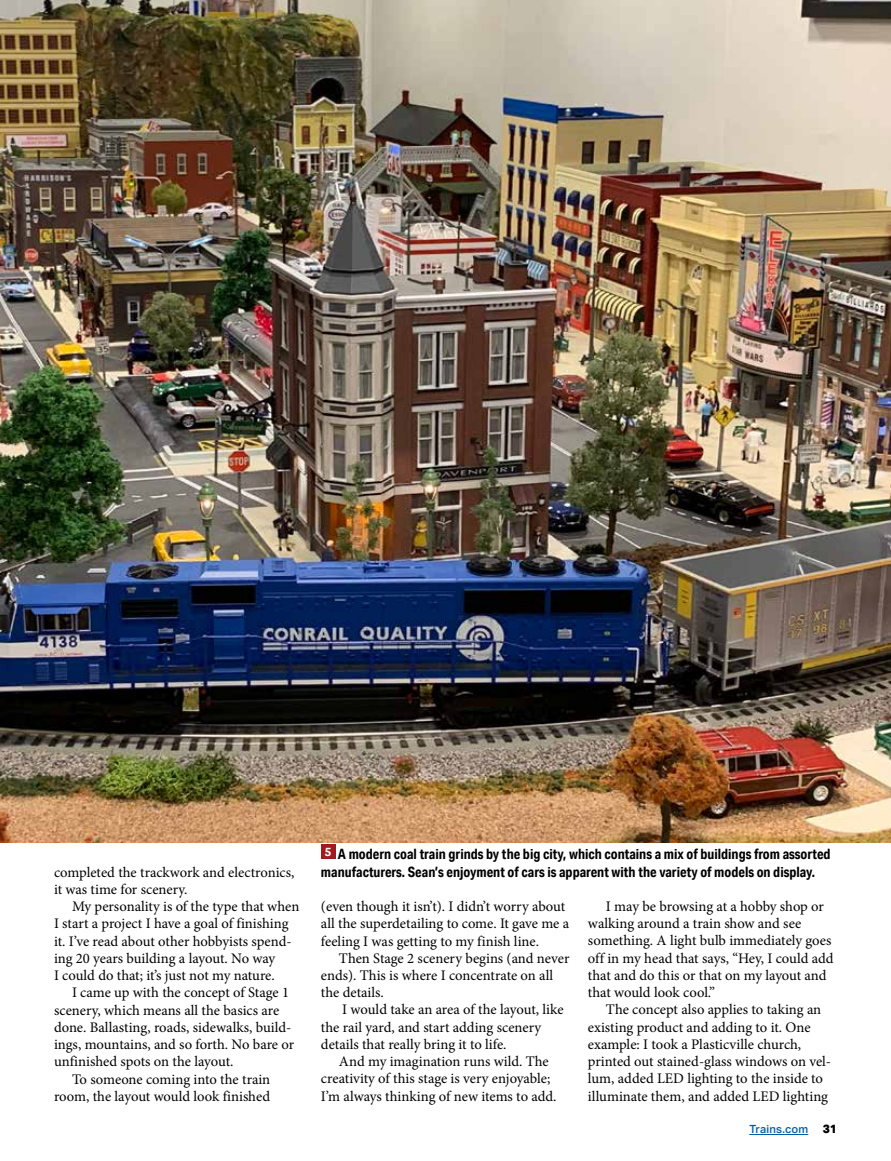
<style>
.page{position:relative;width:891px;height:1161px;background:#fff}
.page>*{position:absolute;margin:0;border:0;box-sizing:border-box;transform-origin:0 0}
.t1{font:14.7px/17.2px "Minion Pro";color:#000}
.t2{font:700 14.25px/17.2px "Aktiv Grotesk Cd";color:#000}
.t3{font:500 11.25px "Aktiv Grotesk";letter-spacing:.015em;color:#005da4}
.s1{font-weight:800;font-size:12px;color:#000}
</style>
<div class="page">
<img style="left:0;top:0;width:891px;height:842px">
<hr style="left:749px;top:1134px;width:59px;height:1px;background:#005da4">
<div style="left:321px;top:844px;width:14px;height:15px;background:#a11a1e"></div>
<p class="t1" style="left:54px;top:863px;width:242px">completed the trackwork and electronics, it was time for scenery.</p>
<p class="t1" style="left:54px;top:898px;width:247px;text-indent:18px">My personality is of the type that when I start a project I have a goal of finishing it. I’ve read about other hobbyists spend&shy;ing 20 years building a layout. No way<br>I could do that; it’s just not my nature.</p>
<p class="t1" style="left:72px;top:984px;width:219px">I came up with the concept of Stage 1</p>
<p class="t1" style="left:54px;top:1001px;width:227px">scenery, which means all the basics are</p>
<p class="t1" style="left:54px;top:1019px;width:239px">done. Ballasting, roads, sidewalks, build-</p>
<p class="t1" style="left:54px;top:1036px;width:242px">ings, mountains, and so forth. No bare or</p>
<p class="t1" style="left:54px;top:1053px;width:181px">unfinished spots on the layout.</p>
<p class="t1" style="left:72px;top:1070px;width:200px">To someone coming into the train</p>
<p class="t1" style="left:54px;top:1088px;width:218px">room, the layout would look finished</p>
<p class="t2" style="left:321px;top:845px;width:511px"><sup>5</sup> A modern coal train grinds by the big city, which contains a mix of buildings from assorted manufacturers. Sean’s enjoyment of cars is apparent with the variety of models on display.</p>
<p class="t1" style="left:321px;top:898px;width:250px">(even though it isn’t). I didn’t worry about all the superdetailing to come. It gave me a feeling I was getting to my finish line.</p>
<p class="t1" style="left:321px;top:950px;width:250px;text-indent:18px">Then Stage 2 scenery begins (and never ends). This is where I concentrate on all the details.</p>
<p class="t1" style="left:321px;top:1001px;width:244px;text-indent:21px">I would take an area of the layout, like the rail yard, and start adding scenery details that really bring it to life.</p>
<p class="t1" style="left:321px;top:1053px;width:237px;text-indent:18px">And my imagination runs wild. The creativity of this stage is very enjoyable;<br>I’m always thinking of new items to add.</p>
<p class="t1" style="left:588px;top:898px;width:247px;text-indent:18px">I may be browsing at a hobby shop or walking around a train show and see something. A light bulb immediately goes off in my head that says, “Hey, I could add that and do this or that on my layout and that would look cool.”</p>
<p class="t1" style="left:588px;top:1001px;width:245px;text-indent:18px">The concept also applies to taking an existing product and adding to it. One example: I took a Plasticville church, printed out stained-glass windows on vel&shy;lum, added LED lighting to the inside to illuminate them, and added LED lighting</p>
<p class="t3" style="left:749px;top:1123px;width:89px">Trains.com <span class="s1">31</span></p>
</div>
